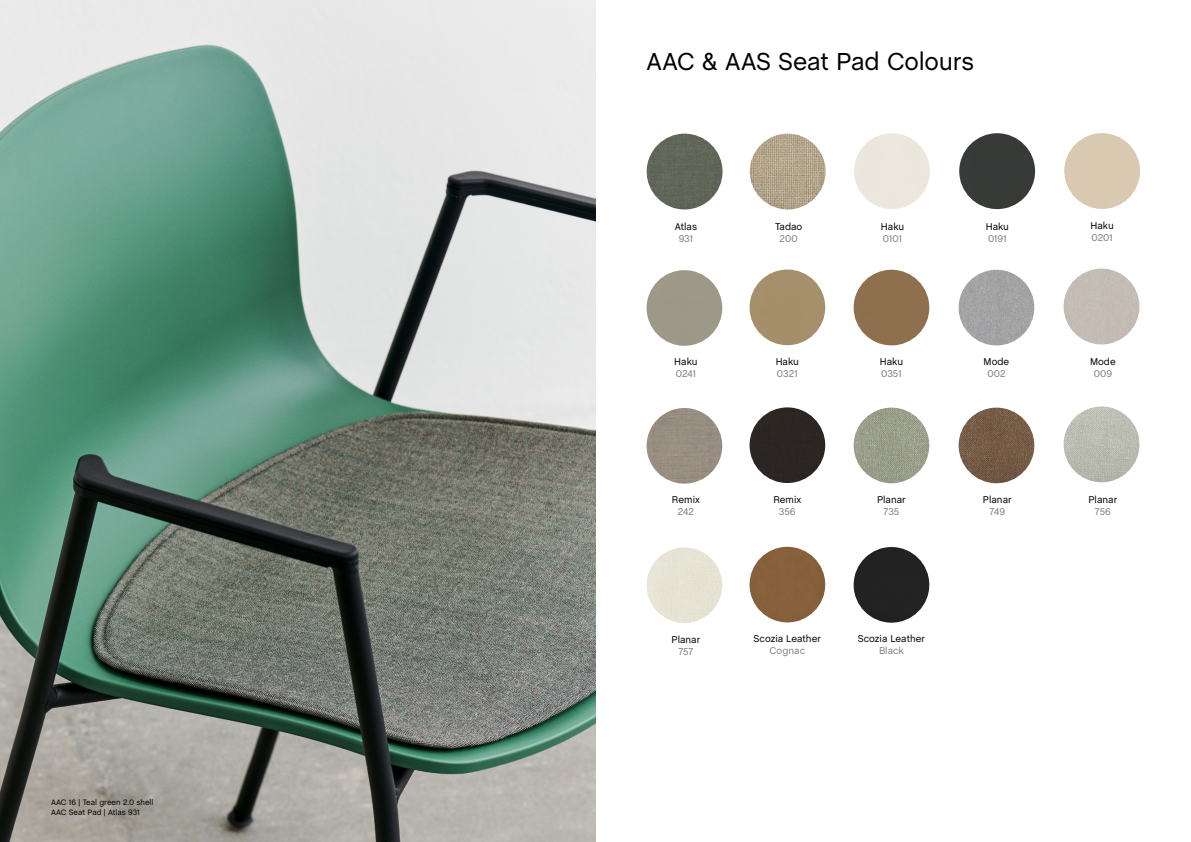
<style>
.page{position:relative;width:1191px;height:842px;background:#fff}
.page>*{position:absolute;margin:0;border:0;box-sizing:border-box;transform-origin:0 0}
.Page_header{font:25px "Chalet";letter-spacing:-.01em;color:#000}
.Colours{font:10px "Chalet";color:#000}
.Colours-2{font:10px "Chalet";color:#808080}
.Image_caption{font:8px "Chalet";color:#000}
</style>
<div class="page">
<img style="left:0;top:0;width:595px;height:842px">
<img style="left:646px;top:134px;width:76px;height:75px;border-radius:38px">
<div style="left:1063px;top:269px;width:76px;height:75px;background:#c3bcb4;border-radius:38px"></div>
<img style="left:1063px;top:406px;width:76px;height:76px;border-radius:38px">
<div style="left:959px;top:133px;width:76px;height:76px;background:#373a38;border-radius:38px"></div>
<div style="left:853px;top:270px;width:76px;height:75px;background:#8e6f4d;border-radius:38px"></div>
<img style="left:853px;top:408px;width:76px;height:75px;border-radius:38px">
<div style="left:853px;top:547px;width:76px;height:76px;background:#222;border-radius:38px"></div>
<img style="left:749px;top:134px;width:76px;height:75px;border-radius:38px">
<div style="left:646px;top:270px;width:76px;height:76px;background:#9d9887;border-radius:38px"></div>
<img style="left:646px;top:408px;width:76px;height:76px;border-radius:38px">
<div style="left:646px;top:547px;width:76px;height:76px;background:#e6e3d5;border-radius:38px"></div>
<img style="left:958px;top:270px;width:76px;height:75px;border-radius:38px">
<img style="left:958px;top:408px;width:76px;height:75px;border-radius:38px">
<div style="left:854px;top:133px;width:76px;height:76px;background:#ece7dd;border-radius:38px"></div>
<div style="left:749px;top:270px;width:76px;height:75px;background:#a68f6b;border-radius:38px"></div>
<div style="left:749px;top:407px;width:76px;height:76px;background:#2b2623;border-radius:38px"></div>
<div style="left:749px;top:547px;width:76px;height:75px;background:#86613b;border-radius:38px"></div>
<div style="left:1064px;top:133px;width:76px;height:76px;background:#d9c9b1;border-radius:38px"></div>
<p class="Image_caption" style="left:51px;top:798px;width:104px">AAC 16 | Teal green 2.0 shell</p>
<p class="Image_caption" style="left:51px;top:808px;width:90px">AAC Seat Pad | Atlas 931</p>
<p class="Page_header" style="left:646px;top:46px;width:329px">AAC &amp; AAS Seat Pad Colours</p>
<p class="Colours" style="left:675px;top:220px;width:24px">Atlas</p>
<p class="Colours-2" style="left:678px;top:232px;width:16px">931</p>
<p class="Colours" style="left:775px;top:221px;width:29px">Tadao</p>
<p class="Colours-2" style="left:779px;top:233px;width:20px">200</p>
<p class="Colours" style="left:881px;top:220px;width:25px">Haku</p>
<p class="Colours-2" style="left:883px;top:232px;width:21px">0101</p>
<p class="Colours" style="left:985px;top:220px;width:25px">Haku</p>
<p class="Colours-2" style="left:988px;top:232px;width:20px">0191</p>
<p class="Colours" style="left:674px;top:356px;width:25px">Haku</p>
<p class="Colours-2" style="left:676px;top:368px;width:22px">0241</p>
<p class="Colours" style="left:775px;top:355px;width:25px">Haku</p>
<p class="Colours-2" style="left:777px;top:367px;width:22px">0321</p>
<p class="Colours" style="left:879px;top:355px;width:25px">Haku</p>
<p class="Colours-2" style="left:881px;top:367px;width:22px">0351</p>
<p class="Colours" style="left:983px;top:356px;width:27px">Mode</p>
<p class="Colours-2" style="left:987px;top:368px;width:20px">002</p>
<p class="Colours" style="left:672px;top:494px;width:29px">Remix</p>
<p class="Colours-2" style="left:678px;top:506px;width:18px">242</p>
<p class="Colours" style="left:773px;top:493px;width:29px">Remix</p>
<p class="Colours-2" style="left:779px;top:505px;width:18px">356</p>
<p class="Colours" style="left:877px;top:493px;width:30px">Planar</p>
<p class="Colours-2" style="left:883px;top:505px;width:17px">735</p>
<p class="Colours" style="left:983px;top:493px;width:30px">Planar</p>
<p class="Colours-2" style="left:989px;top:505px;width:17px">749</p>
<p class="Colours" style="left:671px;top:633px;width:30px">Planar</p>
<p class="Colours-2" style="left:678px;top:645px;width:17px">757</p>
<p class="Colours" style="left:753px;top:633px;width:69px">Scozia Leather</p>
<p class="Colours-2" style="left:769px;top:645px;width:37px">Cognac</p>
<p class="Colours" style="left:857px;top:633px;width:69px">Scozia Leather</p>
<p class="Colours-2" style="left:879px;top:645px;width:26px">Black</p>
<p class="Colours" style="left:1090px;top:220px;width:25px">Haku</p>
<p class="Colours-2" style="left:1091px;top:232px;width:23px">0201</p>
<p class="Colours" style="left:1090px;top:355px;width:27px">Mode</p>
<p class="Colours-2" style="left:1093px;top:367px;width:20px">009</p>
<p class="Colours" style="left:1088px;top:493px;width:30px">Planar</p>
<p class="Colours-2" style="left:1095px;top:505px;width:17px">756</p>
</div>
